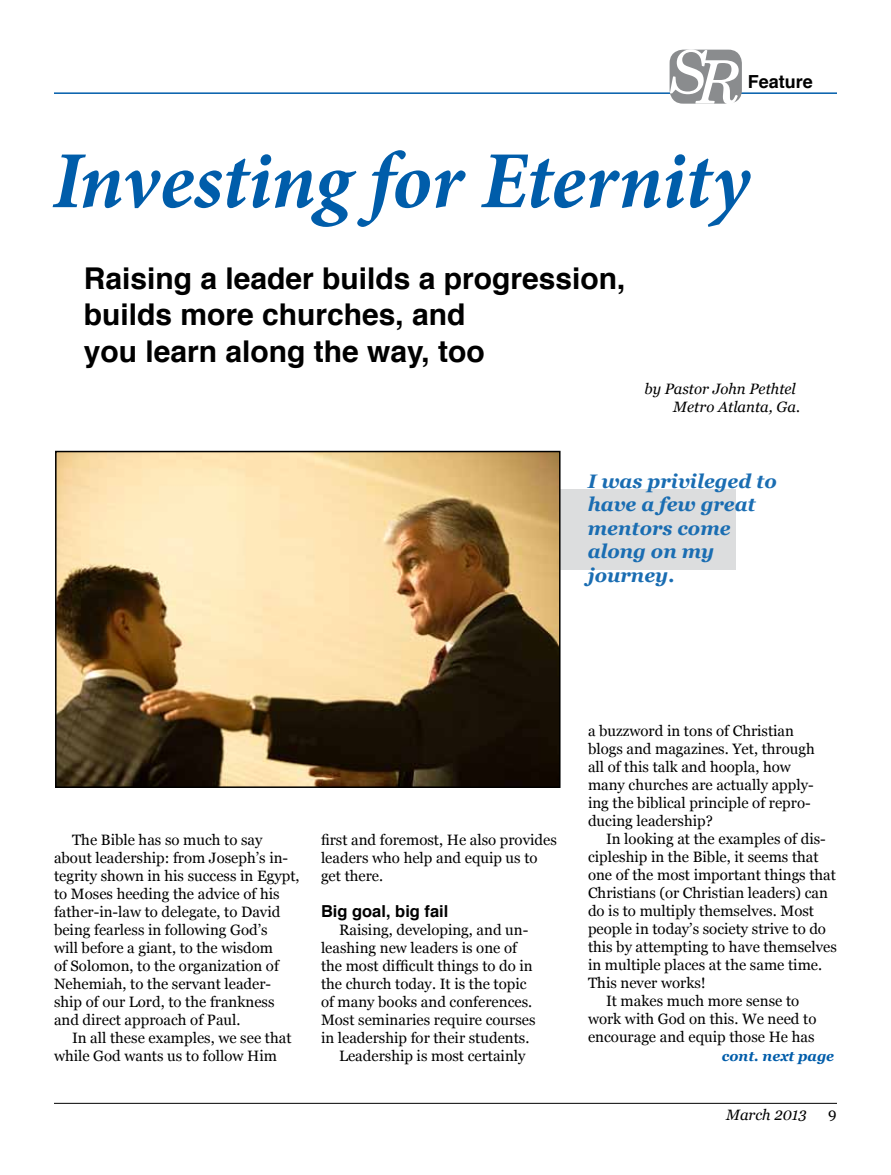
<style>
.page{position:relative;width:891px;height:1175px;background:#fff}
.page>*{position:absolute;margin:0;border:0;box-sizing:border-box;transform-origin:0 0}
.t1{font:italic 700 81px "Minion Pro";letter-spacing:-.005em;color:#005daa}
.t2{font:italic 60px "New Century Schlbk";color:#fff}
.t3{font:700 30px/36px "Helvetica";color:#000}
.t4{font:italic 700 19.5px/23.4px "Georgia";color:#1a6db2}
.t5{font:700 18px "Helvetica";color:#000}
.t6{font:700 16.5px "Helvetica";color:#000}
.t7{font:15px/18px "Georgia";color:#000}
.t8{font:italic 15px/18px "Georgia";color:#000;text-align:right}
.t9{font:italic 700 14.25px "Georgia";color:#005daa}
</style>
<div class="page">
<hr style="left:54px;top:1102px;width:783px;height:1px;background:#000">
<div style="left:554px;top:489px;width:182px;height:80px;background:#dcddde"></div>
<hr style="left:54px;top:92px;width:783px;height:2px;background:#005daa">
<div style="left:670px;top:50px;width:72px;height:54px;background:#8a8c8e;border-radius:14px"></div>
<img style="left:58px;top:454px;width:500px;height:331px">
<div style="left:55px;top:451px;width:506px;height:337px;border:2px solid #000"></div>
<h2 class="t2" style="left:668px;top:41px;width:73px">SR</h2>
<p class="t5" style="left:748px;top:67px;width:67px">Feature</p>
<h1 class="t1" style="left:52px;top:123px;width:699px">Investing for Eternity</h1>
<h3 class="t3" style="left:84px;top:261px;width:543px">Raising a leader builds a progression, builds more churches, and<br>you learn along the way, too</h3>
<p class="t8" style="left:644px;top:380px;width:157px">by Pastor John Pethtel<br>Metro Atlanta, Ga.</p>
<h3 class="t4" style="left:588px;top:469px;width:191px">I was privileged to have a few great mentors come along on my journey.</h3>
<p class="t7" style="left:54px;top:830px;width:247px;text-indent:18px">The Bible has so much to say about leadership: from Joseph’s in&shy;tegrity shown in his success in Egypt, to Moses heeding the advice of his father-in-law to delegate, to David being fearless in following God’s<br>will before a giant, to the wisdom<br>of Solomon, to the organization of Nehemiah, to the servant leader&shy;ship of our Lord, to the frankness and direct approach of Paul.</p>
<p class="t7" style="left:54px;top:1028px;width:239px;text-indent:18px">In all these examples, we see that while God wants us to follow Him</p>
<p class="t7" style="left:321px;top:830px;width:237px">first and foremost, He also provides leaders who help and equip us to get there.</p>
<p class="t6" style="left:321px;top:897px;width:129px">Big goal, big fail</p>
<p class="t7" style="left:339px;top:920px;width:191px">Raising, developing, and un-</p>
<p class="t7" style="left:321px;top:938px;width:198px">leashing new leaders is one of</p>
<p class="t7" style="left:321px;top:956px;width:213px">the most difficult things to do in</p>
<p class="t7" style="left:321px;top:974px;width:207px">the church today. It is the topic</p>
<p class="t7" style="left:321px;top:992px;width:213px">of many books and conferences.</p>
<p class="t7" style="left:321px;top:1010px;width:216px">Most seminaries require courses</p>
<p class="t7" style="left:321px;top:1028px;width:210px">in leadership for their students.</p>
<p class="t7" style="left:339px;top:1046px;width:188px">Leadership is most certainly</p>
<p class="t7" style="left:588px;top:721px;width:228px">a buzzword in tons of Christian blogs and magazines. Yet, through all of this talk and hoopla, how many churches are actually apply&shy;ing the biblical principle of repro&shy;ducing leadership?</p>
<p class="t7" style="left:606px;top:829px;width:221px">In looking at the examples of dis-</p>
<p class="t7" style="left:588px;top:847px;width:232px">cipleship in the Bible, it seems that</p>
<p class="t7" style="left:588px;top:865px;width:250px">one of the most important things that</p>
<p class="t7" style="left:588px;top:883px;width:241px">Christians (or Christian leaders) can</p>
<p class="t7" style="left:588px;top:901px;width:228px">do is to multiply themselves. Most</p>
<p class="t7" style="left:588px;top:919px;width:240px">people in today’s society strive to do</p>
<p class="t7" style="left:588px;top:937px;width:250px">this by attempting to have themselves</p>
<p class="t7" style="left:588px;top:955px;width:236px">in multiple places at the same time.</p>
<p class="t7" style="left:588px;top:973px;width:119px">This never works!</p>
<p class="t7" style="left:606px;top:991px;width:195px">It makes much more sense to</p>
<p class="t7" style="left:588px;top:1009px;width:230px">work with God on this. We need to</p>
<p class="t7" style="left:588px;top:1027px;width:228px">encourage and equip those He has</p>
<p class="t9" style="left:722px;top:1048px;width:114px">cont. next page</p>
<p class="t8" style="left:726px;top:1106px;width:82px">March 2013</p>
<p class="t7" style="left:828px;top:1106px;width:10px">9</p>
</div>
